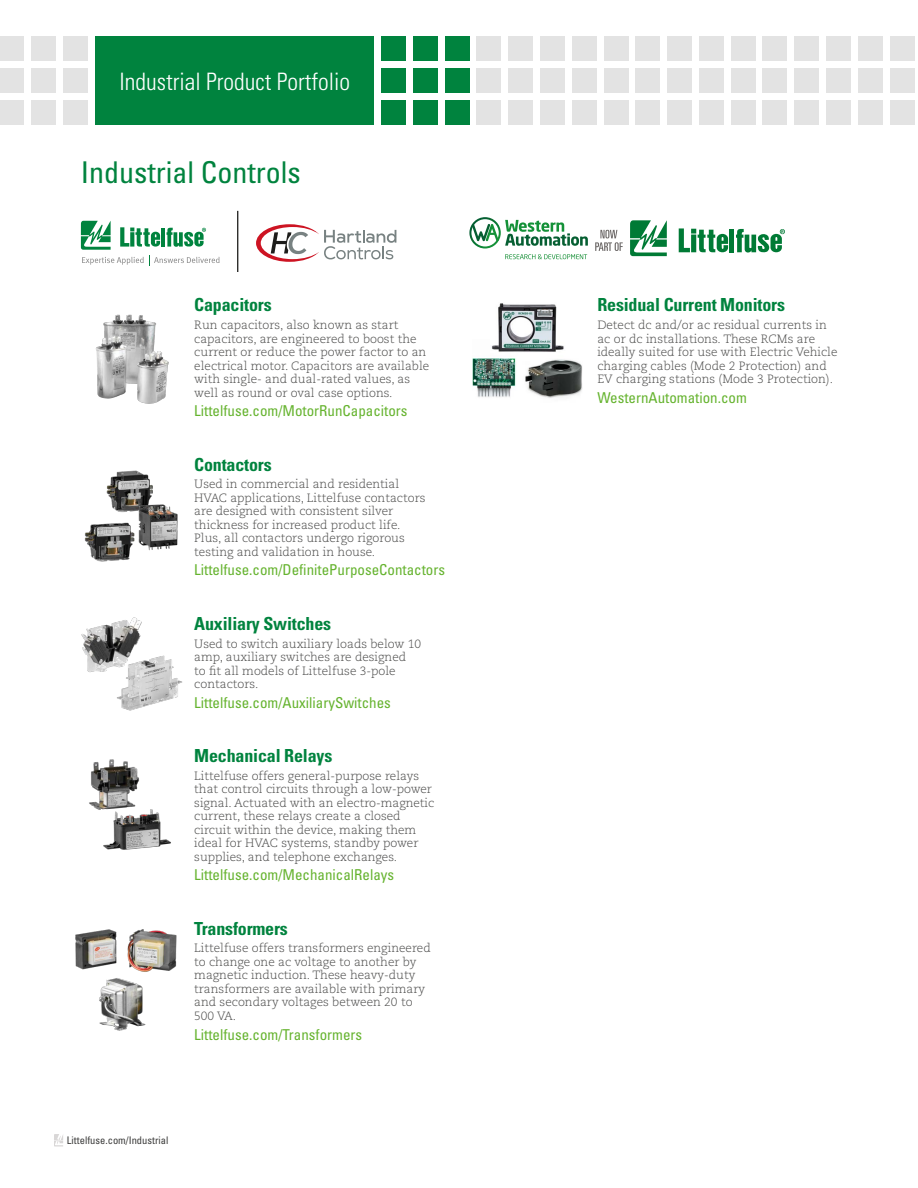
<style>
.page{position:relative;width:918px;height:1188px;background:#fff}
.page>*{position:absolute;margin:0;border:0;box-sizing:border-box;transform-origin:0 0}
.t1{font:condensed 30px "Univers LT Std";color:#00833e}
.t2{font:300 condensed 24px "Univers LT Std";color:#fff}
.product_description{font:700 condensed 18px "Univers LT Std";letter-spacing:-.01em;color:#00833e}
.product_description-2{font:condensed 15px "Univers LT Std";color:#65b32e}
.Product_intro{font:300 12px/13.5px "Caecilia LT Pro 45";color:#4a4a49}
.FSS{font:condensed 10.5px "Univers LT Std";color:#3c3c3b}
</style>
<div class="page">
<div style="left:64px;top:36px;width:24px;height:25px;background:#e3e3e3"></div>
<div style="left:95px;top:36px;width:279px;height:89px;background:#00833e"></div>
<div style="left:381px;top:36px;width:25px;height:25px;background:#00833e"></div>
<div style="left:381px;top:68px;width:25px;height:25px;background:#00833e"></div>
<div style="left:381px;top:100px;width:25px;height:25px;background:#00833e"></div>
<div style="left:413px;top:36px;width:25px;height:25px;background:#00833e"></div>
<div style="left:413px;top:68px;width:25px;height:25px;background:#00833e"></div>
<div style="left:413px;top:100px;width:25px;height:25px;background:#00833e"></div>
<div style="left:445px;top:36px;width:24px;height:25px;background:#00833e"></div>
<div style="left:445px;top:68px;width:24px;height:25px;background:#00833e"></div>
<div style="left:445px;top:100px;width:24px;height:25px;background:#00833e"></div>
<div style="left:477px;top:36px;width:24px;height:25px;background:#e3e3e3"></div>
<div style="left:0;top:36px;width:24px;height:25px;background:#e3e3e3"></div>
<div style="left:477px;top:68px;width:24px;height:25px;background:#e3e3e3"></div>
<div style="left:0;top:68px;width:24px;height:25px;background:#e3e3e3"></div>
<div style="left:477px;top:100px;width:24px;height:25px;background:#e3e3e3"></div>
<div style="left:0;top:100px;width:24px;height:25px;background:#e3e3e3"></div>
<div style="left:509px;top:36px;width:24px;height:25px;background:#e3e3e3"></div>
<div style="left:32px;top:36px;width:24px;height:25px;background:#e3e3e3"></div>
<div style="left:509px;top:68px;width:24px;height:25px;background:#e3e3e3"></div>
<div style="left:32px;top:68px;width:24px;height:25px;background:#e3e3e3"></div>
<div style="left:509px;top:100px;width:24px;height:25px;background:#e3e3e3"></div>
<div style="left:32px;top:100px;width:24px;height:25px;background:#e3e3e3"></div>
<div style="left:540px;top:36px;width:25px;height:25px;background:#e3e3e3"></div>
<div style="left:540px;top:68px;width:25px;height:25px;background:#e3e3e3"></div>
<div style="left:64px;top:68px;width:24px;height:25px;background:#e3e3e3"></div>
<div style="left:540px;top:100px;width:25px;height:25px;background:#e3e3e3"></div>
<div style="left:64px;top:100px;width:24px;height:25px;background:#e3e3e3"></div>
<div style="left:572px;top:36px;width:24px;height:25px;background:#e3e3e3"></div>
<div style="left:572px;top:68px;width:24px;height:25px;background:#e3e3e3"></div>
<div style="left:572px;top:100px;width:24px;height:25px;background:#e3e3e3"></div>
<div style="left:604px;top:36px;width:24px;height:25px;background:#e3e3e3"></div>
<div style="left:604px;top:68px;width:24px;height:25px;background:#e3e3e3"></div>
<div style="left:604px;top:100px;width:24px;height:25px;background:#e3e3e3"></div>
<div style="left:636px;top:36px;width:24px;height:25px;background:#e3e3e3"></div>
<div style="left:636px;top:68px;width:24px;height:25px;background:#e3e3e3"></div>
<div style="left:636px;top:100px;width:24px;height:25px;background:#e3e3e3"></div>
<div style="left:667px;top:36px;width:25px;height:25px;background:#e3e3e3"></div>
<div style="left:667px;top:68px;width:25px;height:25px;background:#e3e3e3"></div>
<div style="left:667px;top:100px;width:25px;height:25px;background:#e3e3e3"></div>
<div style="left:699px;top:36px;width:25px;height:25px;background:#e3e3e3"></div>
<div style="left:699px;top:68px;width:25px;height:25px;background:#e3e3e3"></div>
<div style="left:699px;top:100px;width:25px;height:25px;background:#e3e3e3"></div>
<div style="left:731px;top:36px;width:24px;height:25px;background:#e3e3e3"></div>
<div style="left:731px;top:68px;width:24px;height:25px;background:#e3e3e3"></div>
<div style="left:731px;top:100px;width:24px;height:25px;background:#e3e3e3"></div>
<div style="left:763px;top:36px;width:24px;height:25px;background:#e3e3e3"></div>
<div style="left:763px;top:68px;width:24px;height:25px;background:#e3e3e3"></div>
<div style="left:763px;top:100px;width:24px;height:25px;background:#e3e3e3"></div>
<div style="left:795px;top:36px;width:24px;height:25px;background:#e3e3e3"></div>
<div style="left:795px;top:68px;width:24px;height:25px;background:#e3e3e3"></div>
<div style="left:795px;top:100px;width:24px;height:25px;background:#e3e3e3"></div>
<div style="left:826px;top:36px;width:25px;height:25px;background:#e3e3e3"></div>
<div style="left:826px;top:68px;width:25px;height:25px;background:#e3e3e3"></div>
<div style="left:826px;top:100px;width:25px;height:25px;background:#e3e3e3"></div>
<div style="left:858px;top:36px;width:24px;height:25px;background:#e3e3e3"></div>
<div style="left:890px;top:36px;width:24px;height:25px;background:#e3e3e3"></div>
<div style="left:858px;top:68px;width:24px;height:25px;background:#e3e3e3"></div>
<div style="left:890px;top:68px;width:24px;height:25px;background:#e3e3e3"></div>
<div style="left:858px;top:100px;width:24px;height:25px;background:#e3e3e3"></div>
<div style="left:890px;top:100px;width:24px;height:25px;background:#e3e3e3"></div>
<svg style="left:54px;top:1134px;width:9px;height:12px"></svg>
<img style="left:96px;top:314px;width:73px;height:90px">
<img style="left:106px;top:471px;width:47px;height:42px">
<img style="left:84px;top:522px;width:51px;height:40px">
<img style="left:117px;top:655px;width:65px;height:56px">
<img style="left:81px;top:617px;width:61px;height:62px">
<img style="left:103px;top:809px;width:68px;height:41px">
<img style="left:89px;top:759px;width:51px;height:52px">
<img style="left:99px;top:978px;width:47px;height:53px">
<img style="left:75px;top:929px;width:42px;height:40px">
<img style="left:127px;top:929px;width:50px;height:43px">
<img style="left:136px;top:503px;width:42px;height:48px">
<svg style="left:256px;top:224px;width:140px;height:38px"></svg>
<svg style="left:81px;top:221px;width:139px;height:44px"></svg>
<hr style="left:237px;top:211px;width:1px;height:60px;background:#1d1d1b">
<svg style="left:630px;top:220px;width:37px;height:36px"></svg>
<hr style="left:730px;top:229px;width:4px;height:23px;background:#007a35">
<svg style="left:736px;top:229px;width:49px;height:24px"></svg>
<svg style="left:679px;top:228px;width:49px;height:24px"></svg>
<svg style="left:595px;top:230px;width:28px;height:21px"></svg>
<svg style="left:469px;top:217px;width:119px;height:42px"></svg>
<img style="left:472px;top:358px;width:110px;height:40px">
<img style="left:491px;top:303px;width:73px;height:49px">
<h2 class="t2" style="left:120px;top:67px;width:232px">Industrial Product Portfolio</h2>
<p class="t1" style="left:81px;top:153px;width:221px">Industrial Controls</p>
<p class="product_description" style="left:194px;top:294px;width:79px">Capacitors</p>
<p class="Product_intro" style="left:194px;top:318px;width:236px">Run capacitors, also known as start capacitors, are engineered to boost the current or reduce the power factor to an electrical motor. Capacitors are available with single- and dual-rated values, as well as round or oval case options.</p>
<p class="product_description-2" style="left:194px;top:401px;width:215px">Littelfuse.com/MotorRunCapacitors</p>
<p class="product_description" style="left:194px;top:453px;width:79px">Contactors</p>
<p class="Product_intro" style="left:194px;top:477px;width:206px">Used in commercial and residential</p>
<p class="Product_intro" style="left:194px;top:491px;width:233px">HVAC applications, Littelfuse contactors</p>
<p class="Product_intro" style="left:194px;top:504px;width:208px">are designed with consistent silver thickness for increased product life.</p>
<p class="Product_intro" style="left:194px;top:531px;width:212px">Plus, all contactors undergo rigorous</p>
<p class="Product_intro" style="left:194px;top:545px;width:183px">testing and validation in house.</p>
<p class="product_description-2" style="left:194px;top:561px;width:252px">Littelfuse.com/DefinitePurposeContactors</p>
<p class="product_description" style="left:194px;top:612px;width:138px">Auxiliary Switches</p>
<p class="Product_intro" style="left:194px;top:636px;width:228px">Used to switch auxiliary loads below 10 amp, auxiliary switches are designed<br>to fit all models of Littelfuse 3-pole contactors.</p>
<p class="product_description-2" style="left:194px;top:693px;width:198px">Littelfuse.com/AuxiliarySwitches</p>
<p class="product_description" style="left:194px;top:744px;width:140px">Mechanical Relays</p>
<p class="Product_intro" style="left:194px;top:769px;width:242px">Littelfuse offers general-purpose relays that control circuits through a low-power signal. Actuated with an electro-magnetic current, these relays create a closed circuit within the device, making them ideal for HVAC systems, standby power supplies, and telephone exchanges.</p>
<p class="product_description-2" style="left:194px;top:865px;width:201px">Littelfuse.com/MechanicalRelays</p>
<p class="product_description" style="left:194px;top:917px;width:95px">Transformers</p>
<p class="Product_intro" style="left:194px;top:941px;width:238px">Littelfuse offers transformers engineered to change one ac voltage to another by magnetic induction. These heavy-duty transformers are available with primary and secondary voltages between 20 to 500 VA.</p>
<p class="product_description-2" style="left:194px;top:1025px;width:169px">Littelfuse.com/Transformers</p>
<p class="FSS" style="left:67px;top:1134px;width:103px">Littelfuse.com/Industrial</p>
<p class="product_description" style="left:597px;top:294px;width:189px">Residual Current Monitors</p>
<p class="Product_intro" style="left:597px;top:318px;width:242px">Detect dc and/or ac residual currents in ac or dc installations. These RCMs are ideally suited for use with Electric Vehicle charging cables (Mode 2 Protection) and EV charging stations (Mode 3 Protection).</p>
<p class="product_description-2" style="left:597px;top:388px;width:151px">WesternAutomation.com</p>
</div>
